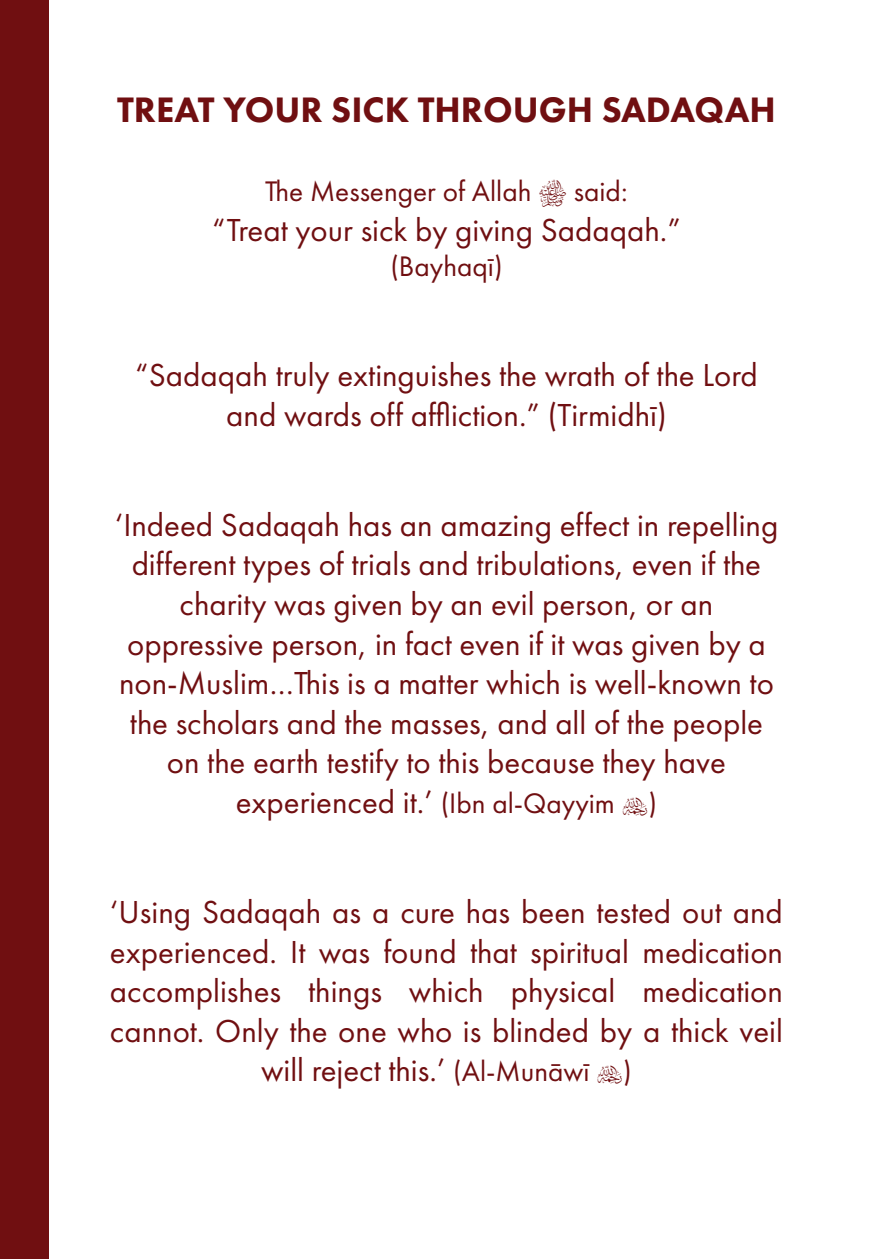
<style>
.page{position:relative;width:893px;height:1259px;background:#fff}
.page>*{position:absolute;margin:0;border:0;box-sizing:border-box;transform-origin:0 0}
.t1{font:800 36.6px "Futura PT";color:#700f11}
.t2{font:33px/39.6px "Futura PT";color:#700f11;text-align:center}
.t3{font:29.4px "Futura PT";color:#700f11}
.s1{font-size:29.4px}
</style>
<div class="page">
<div style="left:0;top:0;width:48px;height:1259px;background:#700f11"></div>
<p class="t1" style="left:117px;top:87px;width:660px">TREAT YOUR SICK THROUGH SADAQAH</p>
<p class="t3" style="left:265px;top:174px;width:268px">The Messenger of Allah</p>
<p class="t3" style="left:574px;top:174px;width:55px">said:</p>
<p class="t2" style="left:212px;top:210px;width:470px">“Treat your sick by giving Sadaqah.”</p>
<p class="t3" style="left:390px;top:249px;width:114px">(Bayhaqī)</p>
<p class="t2" style="left:135px;top:355px;width:624px">“Sadaqah truly extinguishes the wrath of the Lord and wards off affliction.” (Tirmidhī)</p>
<p class="t2" style="left:115px;top:505px;width:665px">‘Indeed Sadaqah has an amazing effect in repelling different types of trials and tribulations, even if the charity was given by an evil person, or an oppressive person, in fact even if it was given by a non-Muslim…This is a matter which is well-known to the scholars and the masses, and all of the people on the earth testify to this because they have experienced it.’ <span class="s1">(Ibn al-Qayyim )</span></p>
<p class="t2" style="left:110px;top:892px;width:675px">‘Using Sadaqah as a cure has been tested out and experienced. It was found that spiritual medication accomplishes things which physical medication cannot. Only the one who is blinded by a thick veil will reject this.’ <span class="s1">(Al-Munāwī )</span></p>
</div>
